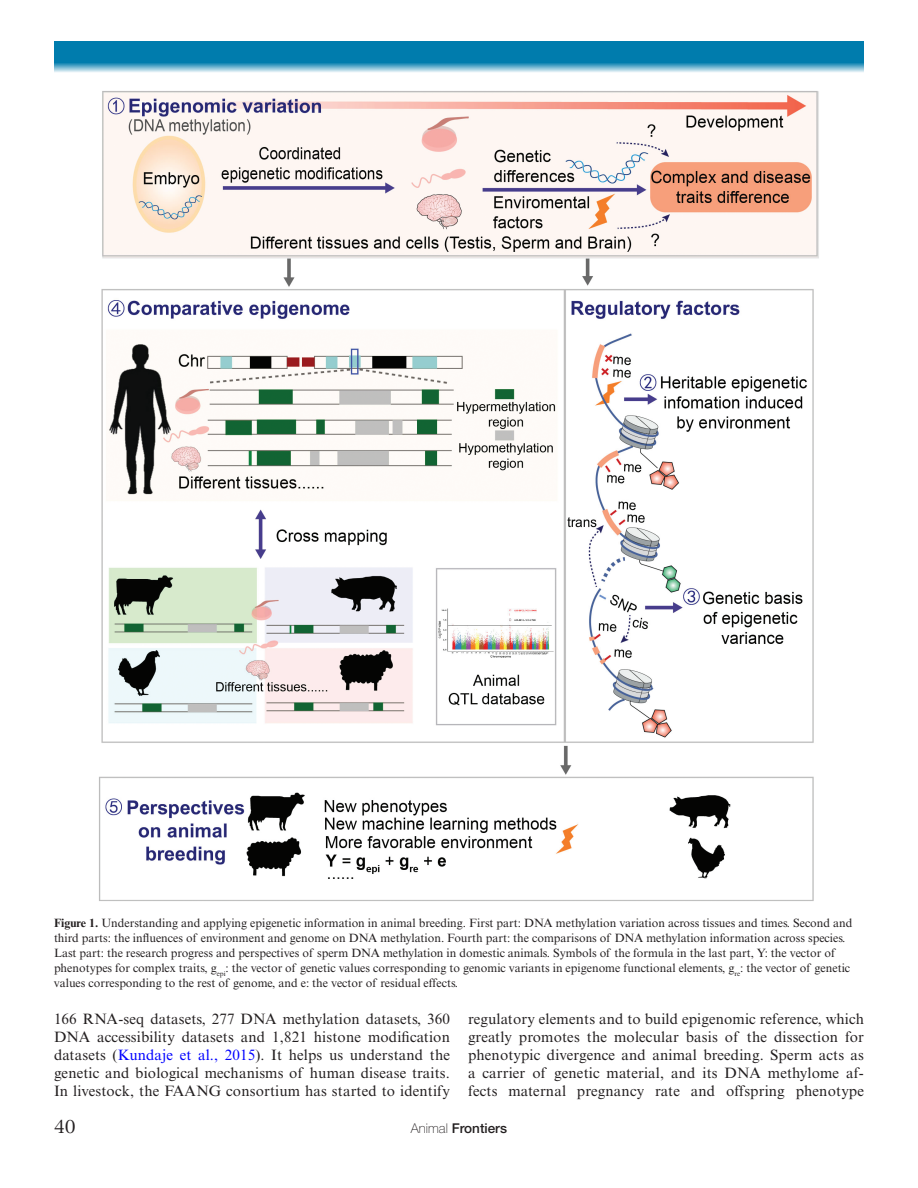
<style>
.page{position:relative;width:918px;height:1188px;background:#fff}
.page>*{position:absolute;margin:0;border:0;box-sizing:border-box;transform-origin:0 0}
.t1{font:18px "Lucida Bright";color:#231f20}
.t2{font:15px/18px "Times New Roman MT Std";letter-spacing:.01em;color:#231f20;text-align:justify}
.t3{font:500 13.5px "Helvetica Neue LT Std";color:#231f20}
.t4{font:12px/15px "Times New Roman MT Std";color:#231f20}
.s1{font-weight:700}
.s2{color:#00f}
.s3{font-weight:100}
</style>
<div class="page">
<svg style="left:54px;top:41px;width:810px;height:31px;background:#238eb8"></svg>
<img style="left:99px;top:91px;width:720px;height:810px">
<p class="t4" style="left:54px;top:915px;width:800px"><span class="s1">Figure 1.</span> Understanding and applying epigenetic information in animal breeding. First part: DNA methylation variation across tissues and times. Second and third parts: the influences of environment and genome on DNA methylation. Fourth part: the comparisons of DNA methylation information across species.<br>Last part: the research progress and perspectives of sperm DNA methylation in domestic animals. Symbols of the formula in the last part, Y: the vector of phenotypes for complex traits, g<sub>epi</sub>: the vector of genetic values corresponding to genomic variants in epigenome functional elements, g<sub>re</sub>: the vector of genetic values corresponding to the rest of genome, and e: the vector of residual effects.</p>
<p class="t2" style="left:54px;top:1010px;width:398px">166 RNA-seq datasets, 277 DNA methylation datasets, 360<br>DNA accessibility datasets and 1,821 histone modification datasets (<span class="s2">Kundaje et al., 2015</span>). It helps us understand the genetic and biological mechanisms of human disease traits.<br>In livestock, the FAANG consortium has started to identify</p>
<p class="t2" style="left:468px;top:1010px;width:398px">regulatory elements and to build epigenomic reference, which greatly promotes the molecular basis of the dissection for phenotypic divergence and animal breeding. Sperm acts as a carrier of genetic material, and its DNA methylome af&shy;fects maternal pregnancy rate and offspring phenotype</p>
<h1 class="t1" style="left:54px;top:1116px;width:23px">40</h1>
<p class="t3" style="left:411px;top:1120px;width:98px"><span class="s3">Animal</span> Frontiers</p>
</div>
